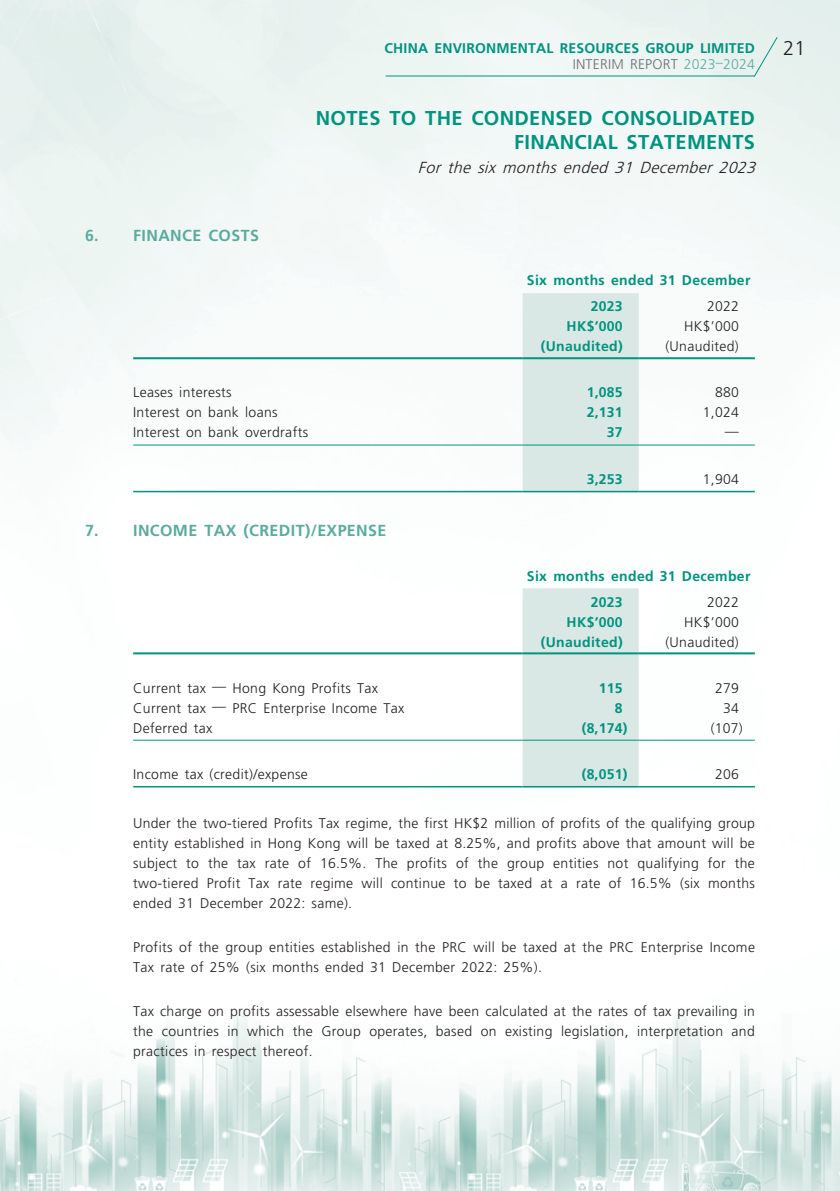
<style>
.page{position:relative;width:840px;height:1191px;background:#fff}
.page>*{position:absolute;margin:0;border:0;box-sizing:border-box;transform-origin:0 0}
.t1{font:700 20px/24px "Frutiger LT Std";letter-spacing:.015em;color:#009380;text-align:right}
.t2{font:300 20px "Frutiger LT Std";color:#231f20}
._17_H1__Note{font:700 16px "Frutiger LT Std";letter-spacing:.025em;color:#5bab9e}
.t3{font:italic 300 16px "Frutiger LT Std";color:#231f20}
._02_Note_Text{font:300 14px/20px "Frutiger LT Std";letter-spacing:.025em;color:#231f20;text-align:justify}
._02_Note_Text-2{font:700 14px "Frutiger LT Std";letter-spacing:.015em;color:#009380}
._29_Table_Stub__Note{font:300 14px "Frutiger LT Std";letter-spacing:.025em;color:#231f20}
.t4{font:300 14px "Frutiger LT Std";letter-spacing:.015em;color:#6c6d70}
.s1{color:#5bab9e}
</style>
<div class="page">
<img style="left:0;top:0;width:839px;height:1191px">
<hr style="left:385px;top:75px;width:369px;height:1px;background:#009380">
<svg style="left:752px;top:36px;width:26px;height:42px"></svg>
<div style="left:522px;top:293px;width:116px;height:198px;background:#d9e8e5"></div>
<hr style="left:133px;top:357px;width:389px;height:2px;background:#009380">
<hr style="left:522px;top:357px;width:116px;height:2px;background:#009380">
<hr style="left:638px;top:357px;width:116px;height:2px;background:#009380">
<hr style="left:133px;top:445px;width:389px;height:1px;background:#009380">
<hr style="left:522px;top:445px;width:116px;height:1px;background:#009380">
<hr style="left:638px;top:445px;width:116px;height:1px;background:#009380">
<hr style="left:133px;top:491px;width:389px;height:1px;background:#009380">
<hr style="left:522px;top:491px;width:116px;height:1px;background:#009380">
<hr style="left:638px;top:491px;width:116px;height:1px;background:#009380">
<div style="left:522px;top:588px;width:116px;height:198px;background:#d9e8e5"></div>
<hr style="left:133px;top:652px;width:389px;height:2px;background:#009380">
<hr style="left:522px;top:652px;width:116px;height:2px;background:#009380">
<hr style="left:638px;top:652px;width:116px;height:2px;background:#009380">
<hr style="left:133px;top:740px;width:389px;height:1px;background:#009380">
<hr style="left:522px;top:740px;width:116px;height:1px;background:#009380">
<hr style="left:638px;top:740px;width:116px;height:1px;background:#009380">
<hr style="left:133px;top:786px;width:389px;height:1px;background:#009380">
<hr style="left:522px;top:786px;width:116px;height:1px;background:#009380">
<hr style="left:638px;top:786px;width:116px;height:1px;background:#009380">
<p class="_02_Note_Text-2" style="left:384px;top:40px;width:371px">CHINA ENVIRONMENTAL RESOURCES GROUP LIMITED</p>
<h1 class="t2" style="left:782px;top:37px;width:24px">21</h1>
<p class="t4" style="left:572px;top:56px;width:183px">INTERIM REPORT <span class="s1">2023–2024</span></p>
<p class="_17_H1__Note" style="left:85px;top:226px;width:175px">6. FINANCE COSTS</p>
<h1 class="t1" style="left:316px;top:106px;width:440px">NOTES TO THE CONDENSED CONSOLIDATED<br>FINANCIAL STATEMENTS</h1>
<p class="t3" style="left:418px;top:159px;width:343px">For the six months ended 31 December 2023</p>
<p class="_02_Note_Text-2" style="left:526px;top:272px;width:225px">Six months ended 31 December</p>
<p class="_02_Note_Text-2" style="left:590px;top:298px;width:33px">2023</p>
<p class="_02_Note_Text" style="left:706px;top:297px;width:33px">2022</p>
<p class="_02_Note_Text-2" style="left:566px;top:318px;width:58px">HK$’000</p>
<p class="_02_Note_Text" style="left:684px;top:317px;width:56px">HK$’000</p>
<p class="_02_Note_Text-2" style="left:540px;top:338px;width:83px">(Unaudited)</p>
<p class="_02_Note_Text" style="left:665px;top:337px;width:75px">(Unaudited)</p>
<p class="_29_Table_Stub__Note" style="left:133px;top:385px;width:100px">Leases interests</p>
<p class="_02_Note_Text-2" style="left:586px;top:384px;width:37px">1,085</p>
<p class="_02_Note_Text" style="left:714px;top:383px;width:25px">880</p>
<p class="_29_Table_Stub__Note" style="left:133px;top:405px;width:146px">Interest on bank loans</p>
<p class="_02_Note_Text-2" style="left:586px;top:404px;width:37px">2,131</p>
<p class="_02_Note_Text" style="left:702px;top:403px;width:37px">1,024</p>
<p class="_29_Table_Stub__Note" style="left:133px;top:425px;width:176px">Interest on bank overdrafts</p>
<p class="_02_Note_Text-2" style="left:606px;top:424px;width:17px">37</p>
<p class="_02_Note_Text" style="left:724px;top:421px;width:15px">—</p>
<p class="_02_Note_Text-2" style="left:586px;top:470px;width:37px">3,253</p>
<p class="_02_Note_Text" style="left:702px;top:469px;width:37px">1,904</p>
<p class="_17_H1__Note" style="left:85px;top:521px;width:302px">7. INCOME TAX (CREDIT)/EXPENSE</p>
<p class="_02_Note_Text-2" style="left:526px;top:567px;width:225px">Six months ended 31 December</p>
<p class="_02_Note_Text-2" style="left:590px;top:593px;width:33px">2023</p>
<p class="_02_Note_Text" style="left:706px;top:592px;width:33px">2022</p>
<p class="_02_Note_Text-2" style="left:566px;top:613px;width:58px">HK$’000</p>
<p class="_02_Note_Text" style="left:684px;top:612px;width:56px">HK$’000</p>
<p class="_02_Note_Text-2" style="left:540px;top:633px;width:83px">(Unaudited)</p>
<p class="_02_Note_Text" style="left:665px;top:632px;width:75px">(Unaudited)</p>
<p class="_29_Table_Stub__Note" style="left:133px;top:680px;width:246px">Current tax — Hong Kong Profits Tax</p>
<p class="_02_Note_Text-2" style="left:598px;top:679px;width:25px">115</p>
<p class="_02_Note_Text" style="left:714px;top:678px;width:25px">279</p>
<p class="_29_Table_Stub__Note" style="left:133px;top:700px;width:272px">Current tax — PRC Enterprise Income Tax</p>
<p class="_02_Note_Text-2" style="left:614px;top:699px;width:9px">8</p>
<p class="_02_Note_Text" style="left:722px;top:698px;width:17px">34</p>
<p class="_29_Table_Stub__Note" style="left:133px;top:720px;width:81px">Deferred tax</p>
<p class="_02_Note_Text-2" style="left:581px;top:719px;width:47px">(8,174)</p>
<p class="_02_Note_Text" style="left:710px;top:718px;width:33px">(107)</p>
<p class="_29_Table_Stub__Note" style="left:133px;top:766px;width:176px">Income tax (credit)/expense</p>
<p class="_02_Note_Text-2" style="left:581px;top:765px;width:47px">(8,051)</p>
<p class="_02_Note_Text" style="left:714px;top:764px;width:25px">206</p>
<p class="_02_Note_Text" style="left:133px;top:813px;width:623px">Under the two-tiered Profits Tax regime, the first HK$2 million of profits of the qualifying group entity established in Hong Kong will be taxed at 8.25%, and profits above that amount will be subject to the tax rate of 16.5%. The profits of the group entities not qualifying for the two-tiered Profit Tax rate regime will continue to be taxed at a rate of 16.5% (six months ended 31 December 2022: same).</p>
<p class="_02_Note_Text" style="left:133px;top:937px;width:623px">Profits of the group entities established in the PRC will be taxed at the PRC Enterprise Income<br>Tax rate of 25% (six months ended 31 December 2022: 25%).</p>
<p class="_02_Note_Text" style="left:133px;top:1001px;width:623px">Tax charge on profits assessable elsewhere have been calculated at the rates of tax prevailing in the countries in which the Group operates, based on existing legislation, interpretation and practices in respect thereof.</p>
</div>
